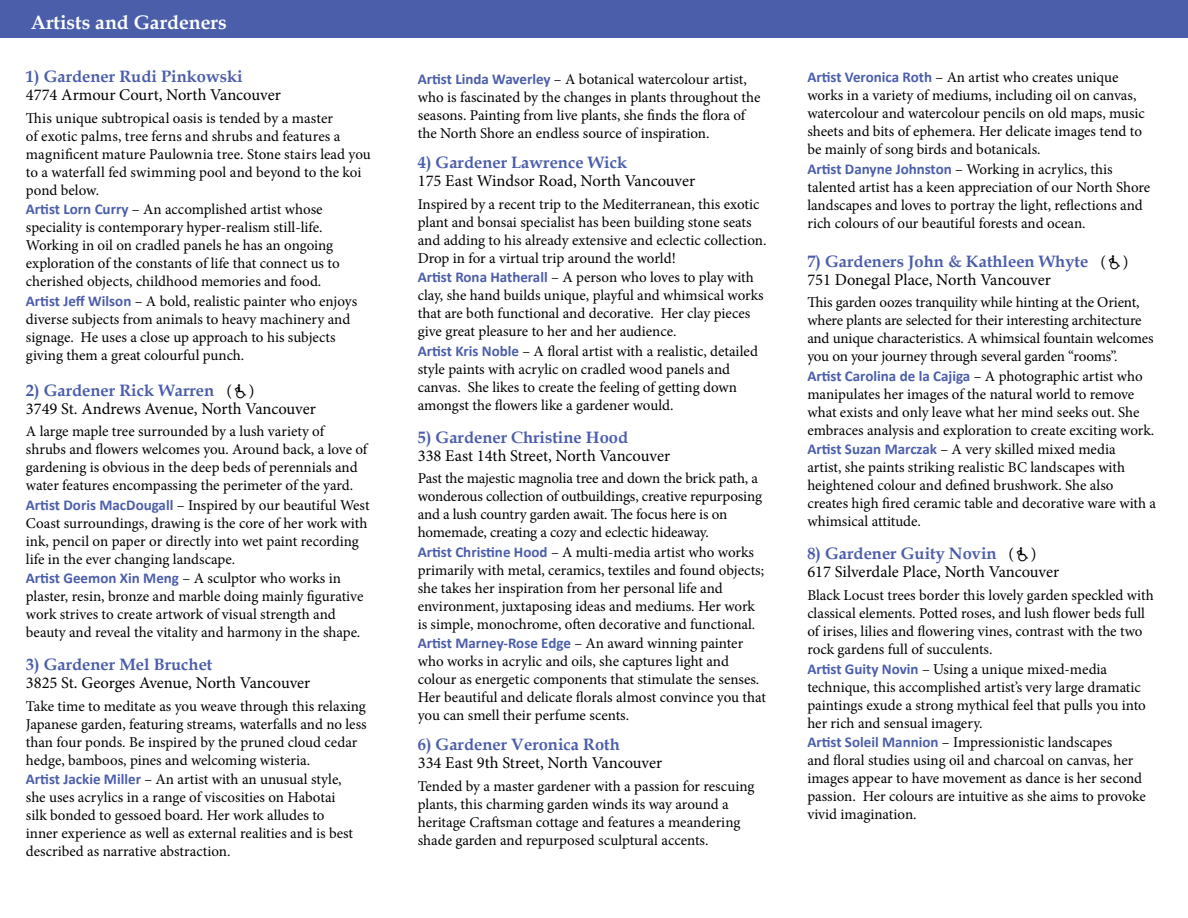
<style>
.page{position:relative;width:1188px;height:918px;background:#fff}
.page>*{position:absolute;margin:0;border:0;box-sizing:border-box;transform-origin:0 0}
.t1{font:700 19.5px "Book Antiqua";color:#fff}
.t2{font:16.5px "Minion Pro";letter-spacing:-.005em;color:#000}
.t3{font:700 16.5px "Book Antiqua";color:#4b5eaa}
.t4{font:15px/18px "Minion Pro";letter-spacing:-.005em;color:#000}
.t5{font:700 15px "Calibri";color:#4b5eaa}
.s1{font-family:"Calibri";font-weight:700;color:#4b5eaa}
.s2{font-family:"Minion Pro";font-weight:400;color:#000}
</style>
<div class="page">
<div style="left:0;top:0;width:1188px;height:37px;background:#4b5eaa"></div>
<h1 class="t1" style="left:31px;top:9px;width:198px">Artists and Gardeners</h1>
<p class="t3" style="left:26px;top:65px;width:218px">1) Gardener Rudi Pinkowski</p>
<p class="t2" style="left:26px;top:84px;width:256px">4774 Armour Court, North Vancouver</p>
<p class="t4" style="left:26px;top:109px;width:346px">This unique subtropical oasis is tended by a master<br>of exotic palms, tree ferns and shrubs and features a magnificent mature Paulownia tree. Stone stairs lead you to a waterfall fed swimming pool and beyond to the koi pond below.</p>
<p class="t4" style="left:26px;top:201px;width:315px"><span class="s1">Artist Lorn Curry</span> – An accomplished artist whose speciality is contemporary hyper-realism still-life.<br>Working in oil on cradled panels he has an ongoing exploration of the constants of life that connect us to cherished objects, childhood memories and food.</p>
<p class="t4" style="left:26px;top:292px;width:333px"><span class="s1">Artist Jeff Wilson</span> – A bold, realistic painter who enjoys diverse subjects from animals to heavy machinery and signage. He uses a close up approach to his subjects giving them a great colourful punch.</p>
<p class="t3" style="left:26px;top:379px;width:230px">2) Gardener Rick Warren <span class="s2">( )</span></p>
<p class="t2" style="left:26px;top:397px;width:292px">3749 St. Andrews Avenue, North Vancouver</p>
<p class="t4" style="left:26px;top:423px;width:343px">A large maple tree surrounded by a lush variety of shrubs and flowers welcomes you. Around back, a love of gardening is obvious in the deep beds of perennials and water features encompassing the perimeter of the yard.</p>
<p class="t4" style="left:26px;top:496px;width:345px"><span class="s1">Artist Doris MacDougall</span> – Inspired by our beautiful West Coast surroundings, drawing is the core of her work with ink, pencil on paper or directly into wet paint recording life in the ever changing landscape.</p>
<p class="t4" style="left:26px;top:570px;width:339px"><span class="s1">Artist Geemon Xin Meng</span> – A sculptor who works in plaster, resin, bronze and marble doing mainly figurative work strives to create artwork of visual strength and beauty and reveal the vitality and harmony in the shape.</p>
<p class="t3" style="left:26px;top:654px;width:188px">3) Gardener Mel Bruchet</p>
<p class="t2" style="left:26px;top:672px;width:286px">3825 St. Georges Avenue, North Vancouver</p>
<p class="t4" style="left:26px;top:697px;width:342px">Take time to meditate as you weave through this relaxing Japanese garden, featuring streams, waterfalls and no less than four ponds. Be inspired by the pruned cloud cedar hedge, bamboos, pines and welcoming wisteria.</p>
<p class="t4" style="left:26px;top:771px;width:329px"><span class="s1">Artist Jackie Miller</span> – An artist with an unusual style, she uses acrylics in a range of viscosities on Habotai silk bonded to gessoed board. Her work alludes to inner experience as well as external realities and is best described as narrative abstraction.</p>
<p class="t4" style="left:418px;top:70px;width:344px"><span class="s1">Artist Linda Waverley</span> – A botanical watercolour artist, who is fascinated by the changes in plants throughout the seasons. Painting from live plants, she finds the flora of the North Shore an endless source of inspiration.</p>
<p class="t3" style="left:418px;top:151px;width:211px">4) Gardener Lawrence Wick</p>
<p class="t2" style="left:418px;top:170px;width:279px">175 East Windsor Road, North Vancouver</p>
<p class="t4" style="left:418px;top:195px;width:350px">Inspired by a recent trip to the Mediterranean, this exotic plant and bonsai specialist has been building stone seats and adding to his already extensive and eclectic collection.<br>Drop in for a virtual trip around the world!</p>
<p class="t4" style="left:418px;top:268px;width:347px"><span class="s1">Artist Rona Hatherall</span> – A person who loves to play with clay, she hand builds unique, playful and whimsical works that are both functional and decorative. Her clay pieces give great pleasure to her and her audience.</p>
<p class="t4" style="left:418px;top:342px;width:342px"><span class="s1">Artist Kris Noble</span> – A floral artist with a realistic, detailed style paints with acrylic on cradled wood panels and canvas. She likes to create the feeling of getting down amongst the flowers like a gardener would.</p>
<p class="t3" style="left:418px;top:426px;width:212px">5) Gardener Christine Hood</p>
<p class="t2" style="left:418px;top:444px;width:254px">338 East 14th Street, North Vancouver</p>
<p class="t4" style="left:418px;top:470px;width:346px">Past the majestic magnolia tree and down the brick path, a wonderous collection of outbuildings, creative repurposing and a lush country garden await. The focus here is on homemade, creating a cozy and eclectic hideaway.</p>
<p class="t4" style="left:418px;top:543px;width:348px"><span class="s1">Artist Christine Hood</span> – A multi-media artist who works primarily with metal, ceramics, textiles and found objects; she takes her inspiration from her personal life and environment, juxtaposing ideas and mediums. Her work is simple, monochrome, often decorative and functional.</p>
<p class="t4" style="left:418px;top:635px;width:350px"><span class="s1">Artist Marney-Rose Edge</span> – An award winning painter who works in acrylic and oils, she captures light and colour as energetic components that stimulate the senses.<br>Her beautiful and delicate florals almost convince you that you can smell their perfume scents.</p>
<p class="t3" style="left:418px;top:733px;width:204px">6) Gardener Veronica Roth</p>
<p class="t2" style="left:418px;top:752px;width:246px">334 East 9th Street, North Vancouver</p>
<p class="t4" style="left:418px;top:777px;width:338px">Tended by a master gardener with a passion for rescuing plants, this charming garden winds its way around a heritage Craftsman cottage and features a meandering shade garden and repurposed sculptural accents.</p>
<p class="t4" style="left:807px;top:69px;width:339px"><span class="s1">Artist Veronica Roth</span> – An artist who creates unique works in a variety of mediums, including oil on canvas, watercolour and watercolour pencils on old maps, music sheets and bits of ephemera. Her delicate images tend to be mainly of song birds and botanicals.</p>
<p class="t4" style="left:807px;top:160px;width:344px"><span class="s1">Artist Danyne Johnston</span> – Working in acrylics, this talented artist has a keen appreciation of our North Shore landscapes and loves to portray the light, reflections and rich colours of our beautiful forests and ocean.</p>
<p class="t3" style="left:807px;top:250px;width:323px">7) Gardeners John &amp; Kathleen Whyte <span class="s2">( )</span></p>
<p class="t2" style="left:807px;top:269px;width:245px">751 Donegal Place, North Vancouver</p>
<p class="t4" style="left:807px;top:294px;width:348px">This garden oozes tranquility while hinting at the Orient, where plants are selected for their interesting architecture and unique characteristics. A whimsical fountain welcomes you on your journey through several garden “rooms”.</p>
<p class="t5" style="left:807px;top:366px;width:337px">Artist Carolina de la Cajiga <span class="s2">– A photographic artist who</span></p>
<p class="t4" style="left:807px;top:385px;width:348px">manipulates her images of the natural world to remove what exists and only leave what her mind seeks out. She embraces analysis and exploration to create exciting work.</p>
<p class="t4" style="left:807px;top:441px;width:350px"><span class="s1">Artist Suzan Marczak</span> – A very skilled mixed media<br>artist, she paints striking realistic BC landscapes with heightened colour and defined brushwork. She also creates high fired ceramic table and decorative ware with a whimsical attitude.</p>
<p class="t3" style="left:807px;top:543px;width:231px">8) Gardener Guity Novin <span class="s2">( )</span></p>
<p class="t2" style="left:807px;top:561px;width:253px">617 Silverdale Place, North Vancouver</p>
<p class="t4" style="left:807px;top:586px;width:348px">Black Locust trees border this lovely garden speckled with classical elements. Potted roses, and lush flower beds full of irises, lilies and flowering vines, contrast with the two rock gardens full of succulents.</p>
<p class="t4" style="left:807px;top:660px;width:340px"><span class="s1">Artist Guity Novin</span> – Using a unique mixed-media technique, this accomplished artist’s very large dramatic paintings exude a strong mythical feel that pulls you into her rich and sensual imagery.</p>
<p class="t4" style="left:807px;top:733px;width:340px"><span class="s1">Artist Soleil Mannion</span> – Impressionistic landscapes<br>and floral studies using oil and charcoal on canvas, her images appear to have movement as dance is her second passion. Her colours are intuitive as she aims to provoke vivid imagination.</p>
</div>
